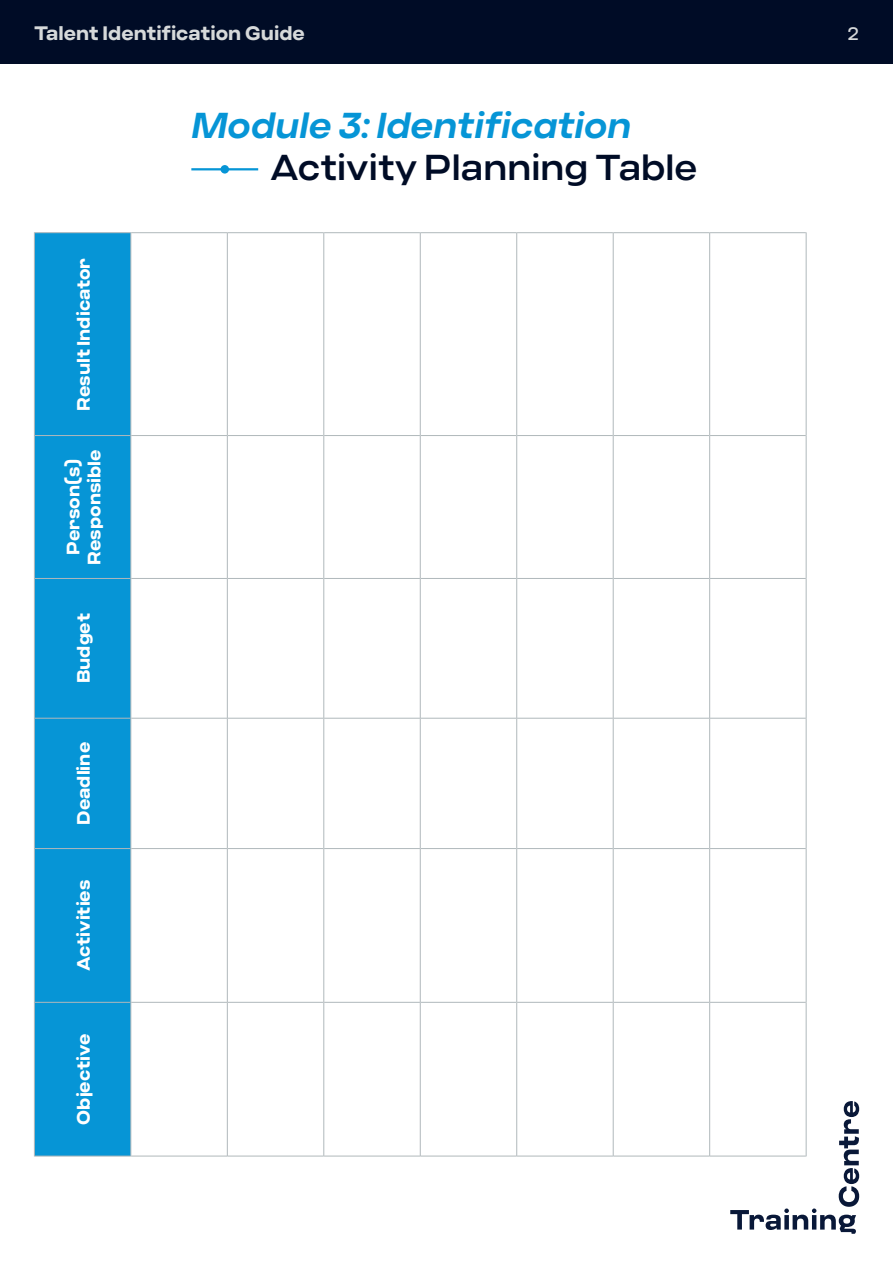
<style>
.page{position:relative;width:893px;height:1263px;background:#fff}
.page>*{position:absolute;margin:0;border:0;box-sizing:border-box;transform-origin:0 0}
.t1{font:italic 600 36px "Criteria CF";color:#0695d6}
.t2{font:500 36px "Criteria CF";color:#000c26}
.t3{font:700 19.5px "Criteria CF";color:#d6d9da}
.t4{font:700 18px/21px "Criteria CF";color:#fff;text-align:center}
.t5{font:18px "Criteria CF";color:#d6d9da}
</style>
<div class="page">
<div style="left:0;top:0;width:893px;height:64px;background:#000c26"></div>
<svg style="left:730px;top:1101px;width:129px;height:133px"></svg>
<div style="left:221px;top:165px;width:8px;height:9px;background:#0695d6;border-radius:50%"></div>
<hr style="left:191px;top:168px;width:67px;height:2px;background:#0695d6">
<div style="left:35px;top:233px;width:95px;height:923px;background:#0695d6"></div>
<hr style="left:34px;top:1002px;width:1px;height:154px;background:#b0b8bb">
<hr style="left:35px;top:1156px;width:95px;height:1px;background:#b0b8bb">
<hr style="left:34px;top:848px;width:1px;height:154px;background:#b0b8bb">
<hr style="left:35px;top:1002px;width:95px;height:1px;background:#b0b8bb">
<hr style="left:34px;top:718px;width:1px;height:130px;background:#b0b8bb">
<hr style="left:35px;top:848px;width:95px;height:1px;background:#b0b8bb">
<hr style="left:34px;top:578px;width:1px;height:140px;background:#b0b8bb">
<hr style="left:35px;top:718px;width:95px;height:1px;background:#b0b8bb">
<hr style="left:34px;top:435px;width:1px;height:143px;background:#b0b8bb">
<hr style="left:35px;top:578px;width:95px;height:1px;background:#b0b8bb">
<hr style="left:34px;top:232px;width:1px;height:203px;background:#b0b8bb">
<hr style="left:35px;top:435px;width:95px;height:1px;background:#b0b8bb">
<hr style="left:35px;top:232px;width:95px;height:1px;background:#b0b8bb">
<hr style="left:130px;top:1002px;width:1px;height:154px;background:#b0b8bb">
<hr style="left:131px;top:1156px;width:96px;height:1px;background:#b0b8bb">
<hr style="left:130px;top:848px;width:1px;height:154px;background:#b0b8bb">
<hr style="left:131px;top:1002px;width:96px;height:1px;background:#b0b8bb">
<hr style="left:130px;top:718px;width:1px;height:130px;background:#b0b8bb">
<hr style="left:131px;top:848px;width:96px;height:1px;background:#b0b8bb">
<hr style="left:130px;top:578px;width:1px;height:140px;background:#b0b8bb">
<hr style="left:131px;top:718px;width:96px;height:1px;background:#b0b8bb">
<hr style="left:130px;top:435px;width:1px;height:143px;background:#b0b8bb">
<hr style="left:131px;top:578px;width:96px;height:1px;background:#b0b8bb">
<hr style="left:130px;top:232px;width:1px;height:203px;background:#b0b8bb">
<hr style="left:131px;top:435px;width:96px;height:1px;background:#b0b8bb">
<hr style="left:131px;top:232px;width:96px;height:1px;background:#b0b8bb">
<hr style="left:227px;top:1002px;width:1px;height:154px;background:#b0b8bb">
<hr style="left:228px;top:1156px;width:95px;height:1px;background:#b0b8bb">
<hr style="left:227px;top:848px;width:1px;height:154px;background:#b0b8bb">
<hr style="left:228px;top:1002px;width:95px;height:1px;background:#b0b8bb">
<hr style="left:227px;top:718px;width:1px;height:130px;background:#b0b8bb">
<hr style="left:228px;top:848px;width:95px;height:1px;background:#b0b8bb">
<hr style="left:227px;top:578px;width:1px;height:140px;background:#b0b8bb">
<hr style="left:228px;top:718px;width:95px;height:1px;background:#b0b8bb">
<hr style="left:227px;top:435px;width:1px;height:143px;background:#b0b8bb">
<hr style="left:228px;top:578px;width:95px;height:1px;background:#b0b8bb">
<hr style="left:227px;top:232px;width:1px;height:203px;background:#b0b8bb">
<hr style="left:228px;top:435px;width:95px;height:1px;background:#b0b8bb">
<hr style="left:228px;top:232px;width:95px;height:1px;background:#b0b8bb">
<hr style="left:323px;top:1002px;width:1px;height:154px;background:#b0b8bb">
<hr style="left:324px;top:1156px;width:96px;height:1px;background:#b0b8bb">
<hr style="left:323px;top:848px;width:1px;height:154px;background:#b0b8bb">
<hr style="left:324px;top:1002px;width:96px;height:1px;background:#b0b8bb">
<hr style="left:323px;top:718px;width:1px;height:130px;background:#b0b8bb">
<hr style="left:324px;top:848px;width:96px;height:1px;background:#b0b8bb">
<hr style="left:323px;top:578px;width:1px;height:140px;background:#b0b8bb">
<hr style="left:324px;top:718px;width:96px;height:1px;background:#b0b8bb">
<hr style="left:323px;top:435px;width:1px;height:143px;background:#b0b8bb">
<hr style="left:324px;top:578px;width:96px;height:1px;background:#b0b8bb">
<hr style="left:323px;top:232px;width:1px;height:203px;background:#b0b8bb">
<hr style="left:324px;top:435px;width:96px;height:1px;background:#b0b8bb">
<hr style="left:324px;top:232px;width:96px;height:1px;background:#b0b8bb">
<hr style="left:420px;top:1002px;width:1px;height:154px;background:#b0b8bb">
<hr style="left:421px;top:1156px;width:95px;height:1px;background:#b0b8bb">
<hr style="left:420px;top:848px;width:1px;height:154px;background:#b0b8bb">
<hr style="left:421px;top:1002px;width:95px;height:1px;background:#b0b8bb">
<hr style="left:420px;top:718px;width:1px;height:130px;background:#b0b8bb">
<hr style="left:421px;top:848px;width:95px;height:1px;background:#b0b8bb">
<hr style="left:420px;top:578px;width:1px;height:140px;background:#b0b8bb">
<hr style="left:421px;top:718px;width:95px;height:1px;background:#b0b8bb">
<hr style="left:420px;top:435px;width:1px;height:143px;background:#b0b8bb">
<hr style="left:421px;top:578px;width:95px;height:1px;background:#b0b8bb">
<hr style="left:420px;top:232px;width:1px;height:203px;background:#b0b8bb">
<hr style="left:421px;top:435px;width:95px;height:1px;background:#b0b8bb">
<hr style="left:421px;top:232px;width:95px;height:1px;background:#b0b8bb">
<hr style="left:516px;top:1002px;width:1px;height:154px;background:#b0b8bb">
<hr style="left:517px;top:1156px;width:96px;height:1px;background:#b0b8bb">
<hr style="left:516px;top:848px;width:1px;height:154px;background:#b0b8bb">
<hr style="left:517px;top:1002px;width:96px;height:1px;background:#b0b8bb">
<hr style="left:516px;top:718px;width:1px;height:130px;background:#b0b8bb">
<hr style="left:517px;top:848px;width:96px;height:1px;background:#b0b8bb">
<hr style="left:516px;top:578px;width:1px;height:140px;background:#b0b8bb">
<hr style="left:517px;top:718px;width:96px;height:1px;background:#b0b8bb">
<hr style="left:516px;top:435px;width:1px;height:143px;background:#b0b8bb">
<hr style="left:517px;top:578px;width:96px;height:1px;background:#b0b8bb">
<hr style="left:516px;top:232px;width:1px;height:203px;background:#b0b8bb">
<hr style="left:517px;top:435px;width:96px;height:1px;background:#b0b8bb">
<hr style="left:517px;top:232px;width:96px;height:1px;background:#b0b8bb">
<hr style="left:613px;top:1002px;width:1px;height:154px;background:#b0b8bb">
<hr style="left:614px;top:1156px;width:95px;height:1px;background:#b0b8bb">
<hr style="left:613px;top:848px;width:1px;height:154px;background:#b0b8bb">
<hr style="left:614px;top:1002px;width:95px;height:1px;background:#b0b8bb">
<hr style="left:613px;top:718px;width:1px;height:130px;background:#b0b8bb">
<hr style="left:614px;top:848px;width:95px;height:1px;background:#b0b8bb">
<hr style="left:613px;top:578px;width:1px;height:140px;background:#b0b8bb">
<hr style="left:614px;top:718px;width:95px;height:1px;background:#b0b8bb">
<hr style="left:613px;top:435px;width:1px;height:143px;background:#b0b8bb">
<hr style="left:614px;top:578px;width:95px;height:1px;background:#b0b8bb">
<hr style="left:613px;top:232px;width:1px;height:203px;background:#b0b8bb">
<hr style="left:614px;top:435px;width:95px;height:1px;background:#b0b8bb">
<hr style="left:614px;top:232px;width:95px;height:1px;background:#b0b8bb">
<hr style="left:709px;top:1002px;width:1px;height:154px;background:#b0b8bb">
<hr style="left:710px;top:1156px;width:96px;height:1px;background:#b0b8bb">
<hr style="left:709px;top:848px;width:1px;height:154px;background:#b0b8bb">
<hr style="left:710px;top:1002px;width:96px;height:1px;background:#b0b8bb">
<hr style="left:709px;top:718px;width:1px;height:130px;background:#b0b8bb">
<hr style="left:710px;top:848px;width:96px;height:1px;background:#b0b8bb">
<hr style="left:709px;top:578px;width:1px;height:140px;background:#b0b8bb">
<hr style="left:710px;top:718px;width:96px;height:1px;background:#b0b8bb">
<hr style="left:709px;top:435px;width:1px;height:143px;background:#b0b8bb">
<hr style="left:710px;top:578px;width:96px;height:1px;background:#b0b8bb">
<hr style="left:709px;top:232px;width:1px;height:203px;background:#b0b8bb">
<hr style="left:710px;top:435px;width:96px;height:1px;background:#b0b8bb">
<hr style="left:710px;top:232px;width:96px;height:1px;background:#b0b8bb">
<hr style="left:806px;top:1002px;width:1px;height:154px;background:#b0b8bb">
<hr style="left:806px;top:848px;width:1px;height:154px;background:#b0b8bb">
<hr style="left:806px;top:718px;width:1px;height:130px;background:#b0b8bb">
<hr style="left:806px;top:578px;width:1px;height:140px;background:#b0b8bb">
<hr style="left:806px;top:435px;width:1px;height:143px;background:#b0b8bb">
<hr style="left:806px;top:232px;width:1px;height:203px;background:#b0b8bb">
<p class="t3" style="left:34px;top:22px;width:272px">Talent Identification Guide</p>
<p class="t5" style="left:847px;top:23px;width:13px">2</p>
<h1 class="t1" style="left:191px;top:104px;width:442px">Module 3: Identification</h1>
<p class="t4" style="left:74px;top:411px;width:155px;rotate:-90deg">Result Indicator</p>
<p class="t4" style="left:63px;top:565px;width:117px;rotate:-90deg">Person(s)<br>Responsible</p>
<p class="t4" style="left:74px;top:683px;width:72px;rotate:-90deg">Budget</p>
<p class="t4" style="left:74px;top:825px;width:84px;rotate:-90deg">Deadline</p>
<p class="t4" style="left:74px;top:971px;width:93px;rotate:-90deg">Activities</p>
<p class="t4" style="left:74px;top:1125px;width:92px;rotate:-90deg">Objective</p>
<h1 class="t2" style="left:270px;top:146px;width:429px">Activity Planning Table</h1>
</div>
